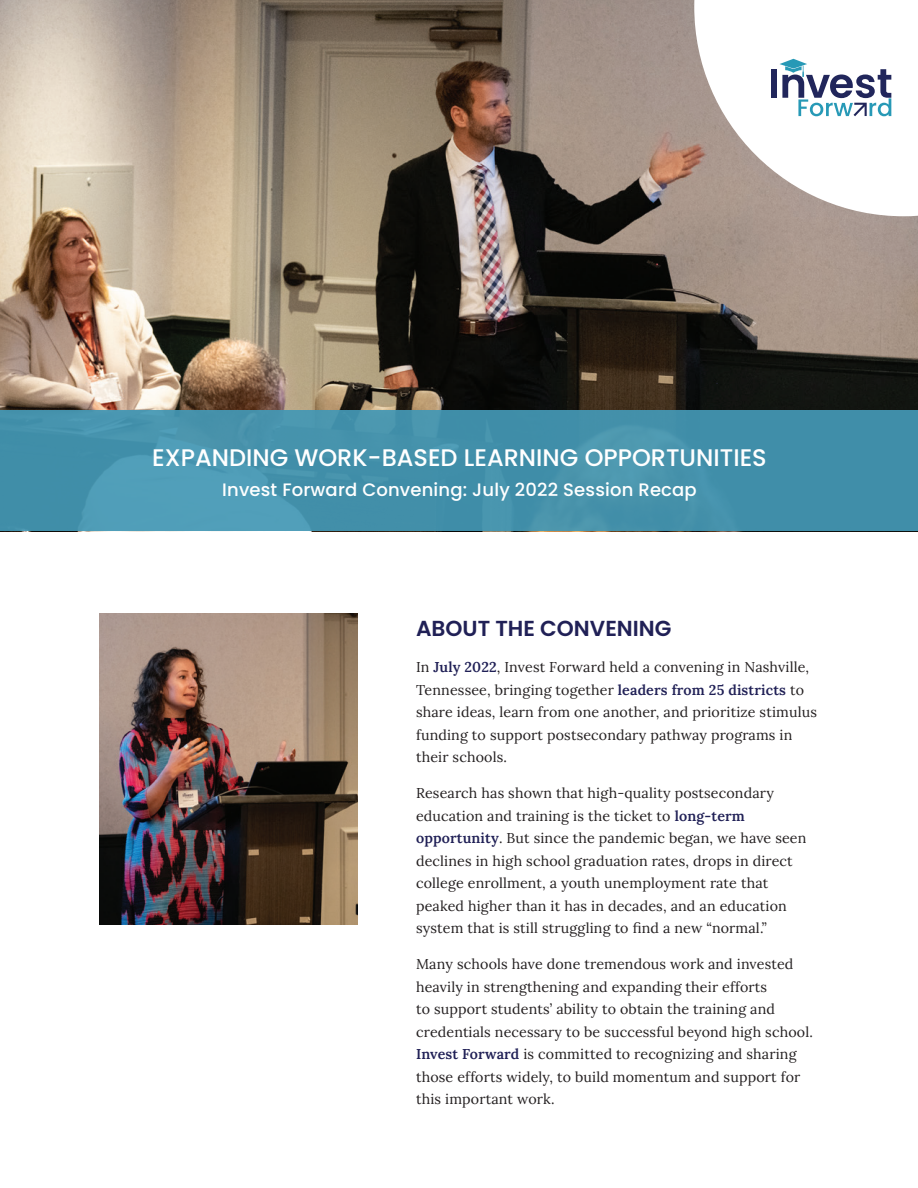
<style>
.page{position:relative;width:918px;height:1188px;background:#fff}
.page>*{position:absolute;margin:0;border:0;box-sizing:border-box;transform-origin:0 0}
.t1{font:500 24px "Poppins";color:#fff}
.t2{font:600 21.75px "Poppins";color:#202056}
.t3{font:500 18px "Poppins";letter-spacing:.01em;color:#fff}
.t4{font:14.25px/22.5px "Lora";letter-spacing:.01em;color:#231f20}
.s1{font-weight:600;color:#202056}
</style>
<div class="page">
<img style="left:0;top:0;width:918px;height:410px">
<div style="left:0;top:410px;width:918px;height:121px;background:linear-gradient(to right,#4996b0,#418ea8)"></div>
<svg style="left:694px;top:0;width:224px;height:216px"></svg>
<div style="left:771px;top:69px;width:6px;height:29px;background:#21265b"></div>
<svg style="left:780px;top:59px;width:111px;height:57px"></svg>
<img style="left:100px;top:613px;width:258px;height:311px">
<h1 class="t1" style="left:152px;top:444px;width:616px">EXPANDING WORK-BASED LEARNING OPPORTUNITIES</h1>
<p class="t3" style="left:222px;top:480px;width:476px">Invest Forward Convening: July 2022 Session Recap</p>
<h2 class="t2" style="left:416px;top:616px;width:257px">ABOUT THE CONVENING</h2>
<p class="t4" style="left:416px;top:655px;width:402px">In <span class="s1">July 2022</span>, Invest Forward held a convening in Nashville, Tennessee, bringing together <span class="s1">leaders from 25 districts</span> to share ideas, learn from one another, and prioritize stimulus funding to support postsecondary pathway programs in their schools.</p>
<p class="t4" style="left:416px;top:781px;width:392px">Research has shown that high-quality postsecondary education and training is the ticket to <span class="s1">long-term opportunity</span>. But since the pandemic began, we have seen declines in high school graduation rates, drops in direct college enrollment, a youth unemployment rate that peaked higher than it has in decades, and an education system that is still struggling to find a new “normal.”</p>
<p class="t4" style="left:416px;top:952px;width:398px">Many schools have done tremendous work and invested heavily in strengthening and expanding their efforts<br>to support students’ ability to obtain the training and credentials necessary to be successful beyond high school.<br><span class="s1">Invest Forward</span> is committed to recognizing and sharing those efforts widely, to build momentum and support for this important work.</p>
</div>
